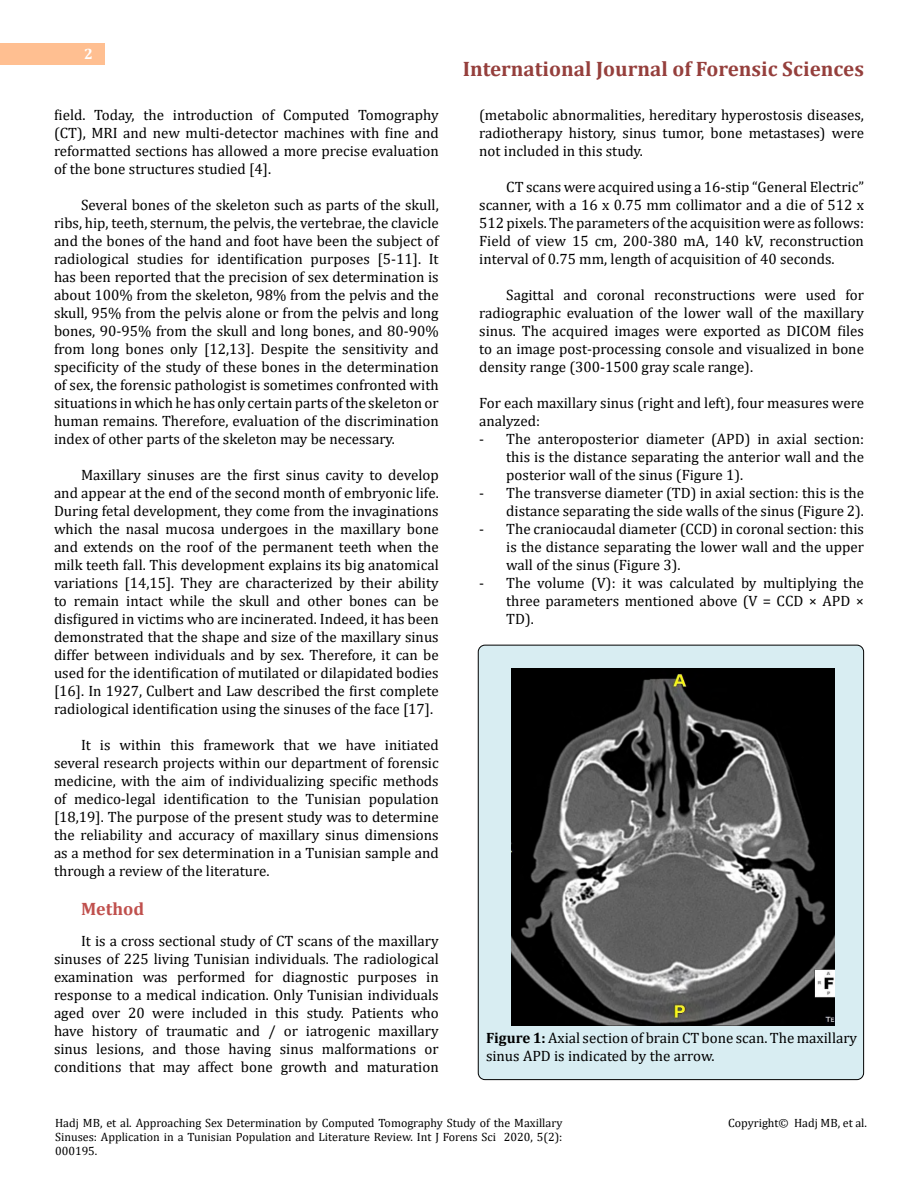
<style>
.page{position:relative;width:918px;height:1188px;background:#fff}
.page>*{position:absolute;margin:0;border:0;box-sizing:border-box;transform-origin:0 0}
.t1{font:700 21px "Cambria";color:#953f3c}
.t2{font:700 18px "Cambria";color:#c0504d}
.t3{font:15px/18px "Cambria";color:#000;text-align:justify}
.t4{font:700 15px "Cambria";color:#fff}
.t5{font:12px/14.4px "Cambria";color:#000;text-align:justify}
.s1{font-weight:700}
</style>
<div class="page">
<div style="left:0;top:43px;width:105px;height:21px;background:#ffbf91"></div>
<div style="left:478px;top:645px;width:386px;height:435px;background:#d8edf2;border-radius:7px"></div>
<img style="left:512px;top:669px;width:323px;height:356px">
<p class="t4" style="left:84px;top:44px;width:10px">2</p>
<p class="t3" style="left:54px;top:105px;width:386px">field. Today, the introduction of Computed Tomography (CT), MRI and new multi-detector machines with fine and reformatted sections has allowed a more precise evaluation of the bone structures studied [4].</p>
<p class="t3" style="left:54px;top:195px;width:386px;text-indent:27px">Several bones of the skeleton such as parts of the skull, ribs, hip, teeth, sternum, the pelvis, the vertebrae, the clavicle and the bones of the hand and foot have been the subject of radiological studies for identification purposes [5-11]. It has been reported that the precision of sex determination is about 100% from the skeleton, 98% from the pelvis and the skull, 95% from the pelvis alone or from the pelvis and long bones, 90-95% from the skull and long bones, and 80-90% from long bones only [12,13]. Despite the sensitivity and specificity of the study of these bones in the determination of sex, the forensic pathologist is sometimes confronted with situations in which he has only certain parts of the skeleton or human remains. Therefore, evaluation of the discrimination index of other parts of the skeleton may be necessary.</p>
<p class="t3" style="left:54px;top:465px;width:386px;text-indent:27px">Maxillary sinuses are the first sinus cavity to develop and appear at the end of the second month of embryonic life.<br>During fetal development, they come from the invaginations which the nasal mucosa undergoes in the maxillary bone and extends on the roof of the permanent teeth when the milk teeth fall. This development explains its big anatomical variations [14,15]. They are characterized by their ability to remain intact while the skull and other bones can be disfigured in victims who are incinerated. Indeed, it has been demonstrated that the shape and size of the maxillary sinus differ between individuals and by sex. Therefore, it can be used for the identification of mutilated or dilapidated bodies [16]. In 1927, Culbert and Law described the first complete radiological identification using the sinuses of the face [17].</p>
<p class="t3" style="left:54px;top:735px;width:386px;text-indent:27px">It is within this framework that we have initiated several research projects within our department of forensic medicine, with the aim of individualizing specific methods of medico-legal identification to the Tunisian population [18,19]. The purpose of the present study was to determine the reliability and accuracy of maxillary sinus dimensions as a method for sex determination in a Tunisian sample and through a review of the literature.</p>
<p class="t2" style="left:81px;top:896px;width:65px">Method</p>
<p class="t3" style="left:54px;top:932px;width:386px;text-indent:27px">It is a cross sectional study of CT scans of the maxillary sinuses of 225 living Tunisian individuals. The radiological examination was performed for diagnostic purposes in response to a medical indication. Only Tunisian individuals aged over 20 were included in this study. Patients who have history of traumatic and / or iatrogenic maxillary sinus lesions, and those having sinus malformations or conditions that may affect bone growth and maturation</p>
<h1 class="t1" style="left:463px;top:54px;width:403px">International Journal of Forensic Sciences</h1>
<p class="t3" style="left:479px;top:105px;width:386px">(metabolic abnormalities, hereditary hyperostosis diseases, radiotherapy history, sinus tumor, bone metastases) were not included in this study.</p>
<p class="t3" style="left:479px;top:177px;width:386px;text-indent:27px">CT scans were acquired using a 16-stip “General Electric” scanner, with a 16 x 0.75 mm collimator and a die of 512 x 512 pixels. The parameters of the acquisition were as follows:<br>Field of view 15 cm, 200-380 mA, 140 kV, reconstruction interval of 0.75 mm, length of acquisition of 40 seconds.</p>
<p class="t3" style="left:479px;top:285px;width:386px;text-indent:27px">Sagittal and coronal reconstructions were used for radiographic evaluation of the lower wall of the maxillary sinus. The acquired images were exported as DICOM files to an image post-processing console and visualized in bone density range (300-1500 gray scale range).</p>
<p class="t3" style="left:479px;top:393px;width:386px">For each maxillary sinus (right and left), four measures were analyzed:</p>
<p class="t3" style="left:506px;top:429px;width:359px;text-indent:-27px">- The anteroposterior diameter (APD) in axial section: this is the distance separating the anterior wall and the posterior wall of the sinus (Figure 1).</p>
<p class="t3" style="left:479px;top:483px;width:386px;text-align:right">- The transverse diameter (TD) in axial section: this is the distance separating the side walls of the sinus (Figure 2).</p>
<p class="t3" style="left:506px;top:519px;width:359px;text-indent:-27px">- The craniocaudal diameter (CCD) in coronal section: this is the distance separating the lower wall and the upper wall of the sinus (Figure 3).</p>
<p class="t3" style="left:506px;top:573px;width:359px;text-indent:-27px">- The volume (V): it was calculated by multiplying the three parameters mentioned above (V = CCD × APD × TD).</p>
<p class="t3" style="left:486px;top:1029px;width:373px"><span class="s1">Figure 1:</span> Axial section of brain CT bone scan. The maxillary sinus APD is indicated by the arrow.</p>
<p class="t5" style="left:55px;top:1115px;width:509px">Hadj MB, et al. Approaching Sex Determination by Computed Tomography Study of the Maxillary Sinuses: Application in a Tunisian Population and Literature Review. Int J Forens Sci 2020, 5(2):<br>000195.</p>
<p class="t5" style="left:728px;top:1115px;width:140px">Copyright© Hadj MB, et al.</p>
</div>
